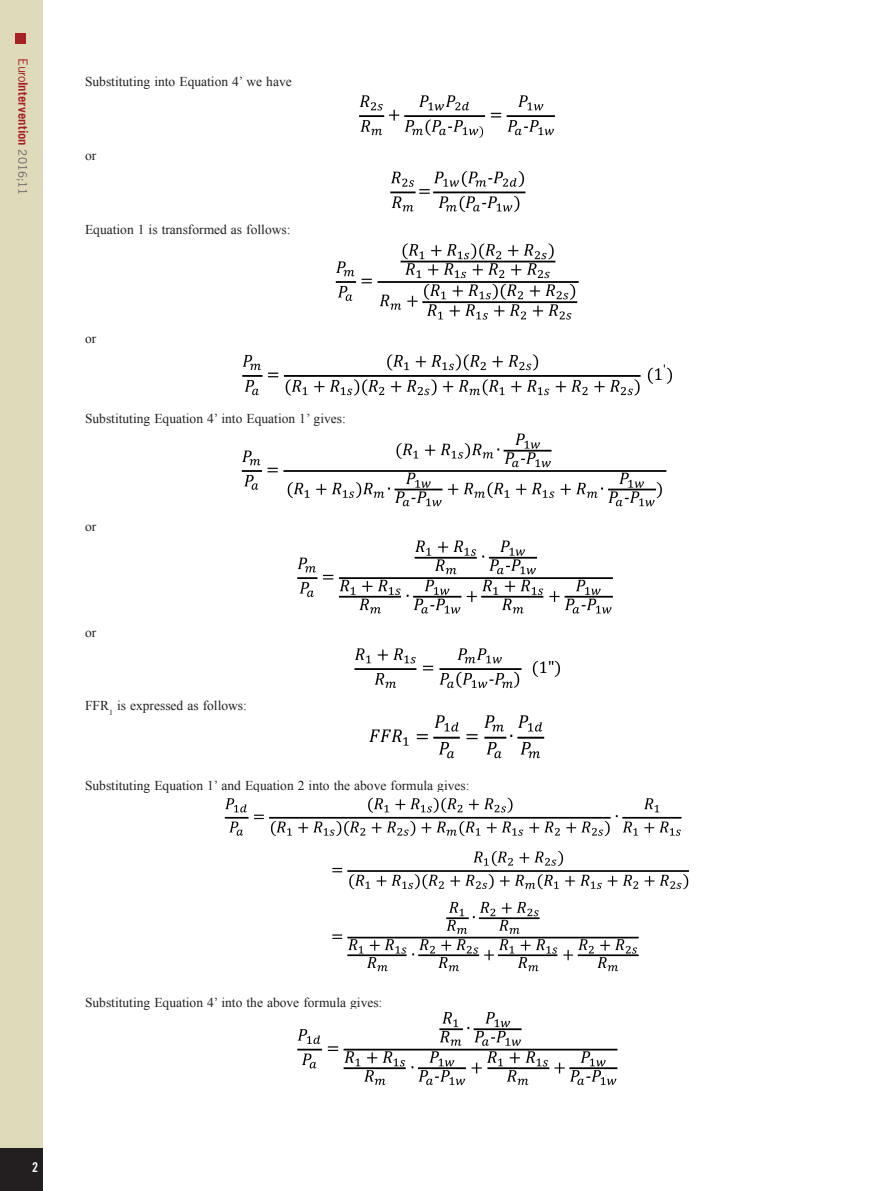
<style>
.page{position:relative;width:893px;height:1191px;background:#fff}
.page>*{position:absolute;margin:0;border:0;box-sizing:border-box;transform-origin:0 0}
.text_1er_paragraph{font:13.5px "Times New Roman";color:#231f20}
.t1{font:13.5px "Trade Gothic LT Std Bd Cn 20";color:#fff}
.t2{font:700 12.75px "Trade Gothic LT Std";letter-spacing:.005em;color:#a72023}
.s1{font-weight:400}
.s2{font-weight:400;font-size:11.7px;color:#636366}
</style>
<div class="page">
<div style="left:0;top:0;width:43px;height:1191px;background:#dedaba"></div>
<div style="left:16px;top:34px;width:10px;height:10px;background:#a72023"></div>
<div style="left:0;top:1148px;width:43px;height:43px;background:#231f20"></div>
<img style="left:359px;top:95px;width:196px;height:43px">
<img style="left:390px;top:171px;width:136px;height:41px">
<img style="left:335px;top:243px;width:244px;height:77px">
<img style="left:242px;top:354px;width:430px;height:42px">
<img style="left:241px;top:433px;width:426px;height:74px">
<img style="left:297px;top:540px;width:316px;height:74px">
<img style="left:354px;top:648px;width:206px;height:41px">
<img style="left:369px;top:715px;width:176px;height:44px">
<img style="left:224px;top:797px;width:465px;height:175px">
<img style="left:297px;top:1012px;width:321px;height:74px">
<p class="t2" style="left:31px;top:58px;width:138px;rotate:90deg"><span class="s1">Euro</span>Intervention <span class="s2">2016;11</span></p>
<p class="text_1er_paragraph" style="left:85px;top:72px;width:208px">Substituting into Equation 4’ we have</p>
<p class="text_1er_paragraph" style="left:85px;top:147px;width:13px">or</p>
<p class="text_1er_paragraph" style="left:85px;top:220px;width:207px">Equation 1 is transformed as follows:</p>
<p class="text_1er_paragraph" style="left:85px;top:329px;width:13px">or</p>
<p class="text_1er_paragraph" style="left:85px;top:409px;width:262px">Substituting Equation 4’ into Equation 1’ gives:</p>
<p class="text_1er_paragraph" style="left:85px;top:517px;width:13px">or</p>
<p class="text_1er_paragraph" style="left:85px;top:623px;width:13px">or</p>
<p class="text_1er_paragraph" style="left:85px;top:696px;width:163px">FFR<sub>1</sub> is expressed as follows:</p>
<p class="text_1er_paragraph" style="left:85px;top:776px;width:386px">Substituting Equation 1’ and Equation 2 into the above formula gives:</p>
<p class="text_1er_paragraph" style="left:85px;top:993px;width:299px">Substituting Equation 4’ into the above formula gives:</p>
<p class="t1" style="left:32px;top:1159px;width:7px">2</p>
</div>
